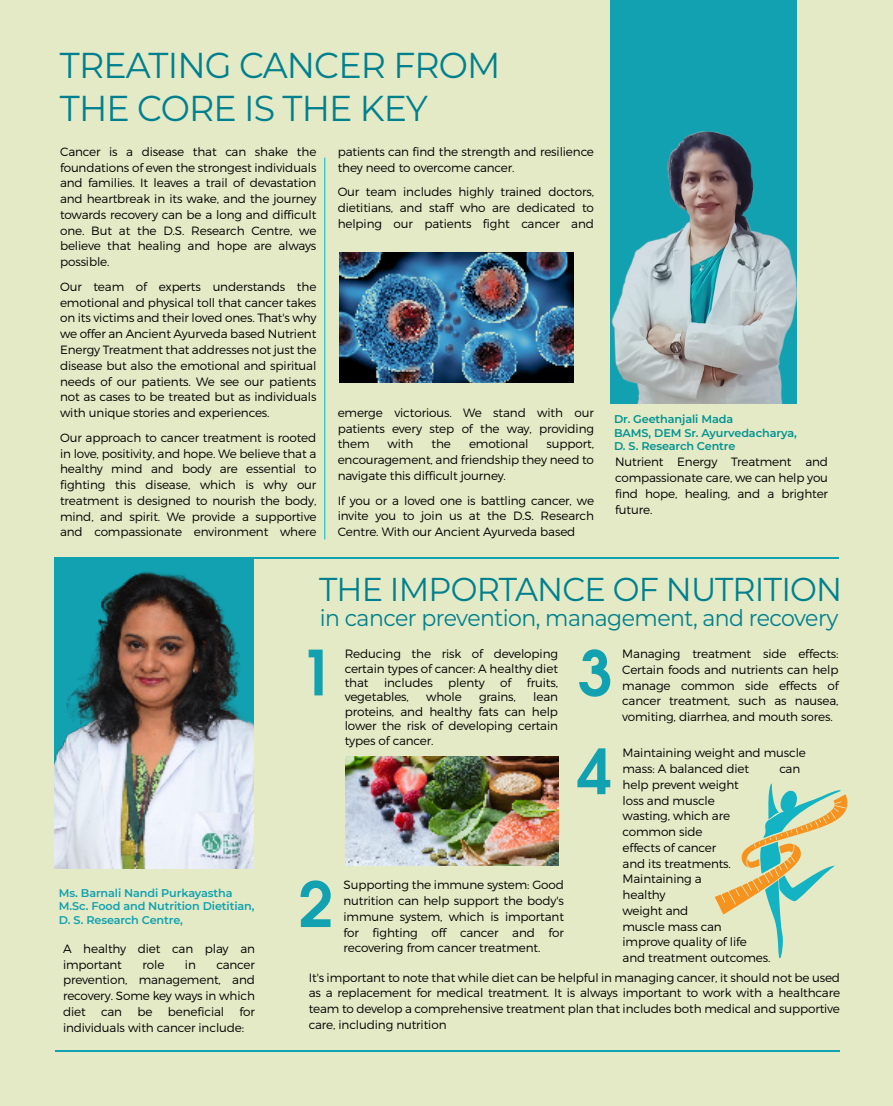
<style>
.page{position:relative;width:893px;height:1106px;background:#e3eac5}
.page>*{position:absolute;margin:0;border:0;box-sizing:border-box;transform-origin:0 0}
.t1{font:36px/43.2px "Montserrat";letter-spacing:-.025em;color:#00808f}
.t2{font:33px "Montserrat";letter-spacing:-.025em;color:#00808f}
.t3{font:22.8px "Montserrat";letter-spacing:-.025em;color:#00808f}
.t4{font:300 12px/15.8px "Montserrat";letter-spacing:-.01em;color:#000;text-align:justify}
.t5{font:600 11.25px/13.5px "Montserrat";letter-spacing:-.01em;color:#12a1b1}
.t6{font:600 11.25px/13.5px "Montserrat";letter-spacing:-.01em;color:#039393}
</style>
<div class="page">
<div style="left:610px;top:0;width:186px;height:404px;background:#12a1b1"></div>
<div style="left:54px;top:558px;width:200px;height:310px;background:#12a1b1"></div>
<img style="left:611px;top:126px;width:186px;height:277px">
<hr style="left:55px;top:1050px;width:785px;height:2px;background:#12a1b1">
<hr style="left:324px;top:158px;width:1px;height:381px;background:#12c3c9">
<svg style="left:715px;top:783px;width:133px;height:175px"></svg>
<img style="left:54px;top:572px;width:200px;height:296px">
<svg style="left:309px;top:649px;width:14px;height:46px"></svg>
<svg style="left:577px;top:748px;width:33px;height:46px"></svg>
<svg style="left:579px;top:649px;width:31px;height:47px"></svg>
<svg style="left:301px;top:880px;width:30px;height:47px"></svg>
<img style="left:345px;top:756px;width:213px;height:110px">
<img style="left:339px;top:253px;width:234px;height:130px">
<hr style="left:54px;top:556px;width:785px;height:2px;background:#12a1b1">
<h1 class="t1" style="left:60px;top:43px;width:442px">TREATING CANCER FROM<br>THE CORE IS THE KEY</h1>
<p class="t4" style="left:60px;top:144px;width:258px">Cancer is a disease that can shake the foundations of even the strongest individuals and families. It leaves a trail of devastation and heartbreak in its wake, and the journey towards recovery can be a long and difficult one. But at the D.S. Research Centre, we believe that healing and hope are always possible.</p>
<p class="t4" style="left:60px;top:279px;width:258px">Our team of experts understands the emotional and physical toll that cancer takes on its victims and their loved ones. That's why we offer an Ancient Ayurveda based Nutrient Energy Treatment that addresses not just the disease but also the emotional and spiritual needs of our patients. We see our patients not as cases to be treated but as individuals with unique stories and experiences.</p>
<p class="t4" style="left:60px;top:429px;width:258px">Our approach to cancer treatment is rooted in love, positivity, and hope. We believe that a healthy mind and body are essential to fighting this disease, which is why our treatment is designed to nourish the body, mind, and spirit. We provide a supportive and compassionate environment where</p>
<p class="t4" style="left:338px;top:143px;width:258px">patients can find the strength and resilience they need to overcome cancer.</p>
<p class="t4" style="left:338px;top:184px;width:258px">Our team includes highly trained doctors, dietitians, and staff who are dedicated to helping our patients fight cancer and</p>
<p class="t4" style="left:338px;top:404px;width:258px">emerge victorious. We stand with our patients every step of the way, providing them</p>
<p class="t6" style="left:614px;top:412px;width:184px">Dr. Geethanjali Mada<br>BAMS, DEM Sr. Ayurvedacharya,<br>D. S. Research Centre</p>
<p class="t4" style="left:388px;top:436px;width:27px">with</p>
<p class="t4" style="left:431px;top:436px;width:21px">the</p>
<p class="t4" style="left:469px;top:436px;width:61px">emotional</p>
<p class="t4" style="left:338px;top:436px;width:258px;text-indent:209px">support, encouragement, and friendship they need to navigate this difficult journey.</p>
<p class="t4" style="left:338px;top:492px;width:258px">If you or a loved one is battling cancer, we invite you to join us at the D.S. Research Centre. With our Ancient Ayurveda based</p>
<h2 class="t2" style="left:319px;top:567px;width:525px">THE IMPORTANCE OF NUTRITION</h2>
<h3 class="t3" style="left:320px;top:603px;width:520px">in cancer prevention, management, and recovery</h3>
<p class="t4" style="left:615px;top:454px;width:215px">Nutrient Energy Treatment and compassionate care, we can help you find hope, healing, and a brighter future.</p>
<p class="t5" style="left:59px;top:885px;width:197px">Ms. Barnali Nandi Purkayastha<br>M.Sc. Food and Nutrition Dietitian,<br>D. S. Research Centre,</p>
<p class="t4" style="left:63px;top:940px;width:193px">A healthy diet can play an important</p>
<p class="t4" style="left:142px;top:956px;width:23px">role</p>
<p class="t4" style="left:185px;top:956px;width:12px">in</p>
<p class="t4" style="left:63px;top:956px;width:194px;text-indent:153px">cancer prevention, management, and recovery. Some key ways in which diet</p>
<p class="t4" style="left:101px;top:1003px;width:22px">can</p>
<p class="t4" style="left:137px;top:1003px;width:17px">be</p>
<p class="t4" style="left:168px;top:1003px;width:58px">beneficial</p>
<p class="t4" style="left:63px;top:1003px;width:193px;text-indent:177px">for individuals with cancer include:</p>
<p class="t4" style="left:345px;top:646px;width:215px;line-height:14.4px">Reducing the risk of developing certain types of cancer: A healthy diet that</p>
<p class="t4" style="left:384px;top:674px;width:50px">includes</p>
<p class="t4" style="left:448px;top:674px;width:38px">plenty</p>
<p class="t4" style="left:500px;top:674px;width:13px">of</p>
<p class="t4" style="left:527px;top:674px;width:33px">fruits,</p>
<p class="t4" style="left:345px;top:689px;width:66px">vegetables,</p>
<p class="t4" style="left:426px;top:689px;width:37px">whole</p>
<p class="t4" style="left:479px;top:689px;width:38px">grains,</p>
<p class="t4" style="left:345px;top:689px;width:215px;line-height:14.4px;text-indent:188px">lean proteins, and healthy fats can help lower the risk of developing certain types of cancer.</p>
<p class="t4" style="left:344px;top:877px;width:222px">Supporting the immune system: Good nutrition can help support the body's immune system, which is important for fighting off cancer and for recovering from cancer treatment.</p>
<p class="t4" style="left:622px;top:646px;width:218px">Managing treatment side effects:<br>Certain foods and nutrients can help manage common side effects of cancer treatment, such as nausea, vomiting, diarrhea, and mouth sores.</p>
<p class="t4" style="left:623px;top:745px;width:185px">Maintaining weight and muscle mass: A balanced diet</p>
<p class="t4" style="left:779px;top:760px;width:22px">can</p>
<p class="t4" style="left:623px;top:776px;width:149px;text-align:left">help prevent weight<br>loss and muscle<br>wasting, which are common side<br>effects of cancer<br>and its treatments.<br>Maintaining a<br>healthy<br>weight and<br>muscle mass can improve quality of life and treatment outcomes.</p>
<p class="t4" style="left:309px;top:969px;width:533px">It's important to note that while diet can be helpful in managing cancer, it should not be used as a replacement for medical treatment. It is always important to work with a healthcare team to develop a comprehensive treatment plan that includes both medical and supportive care, including nutrition</p>
</div>
